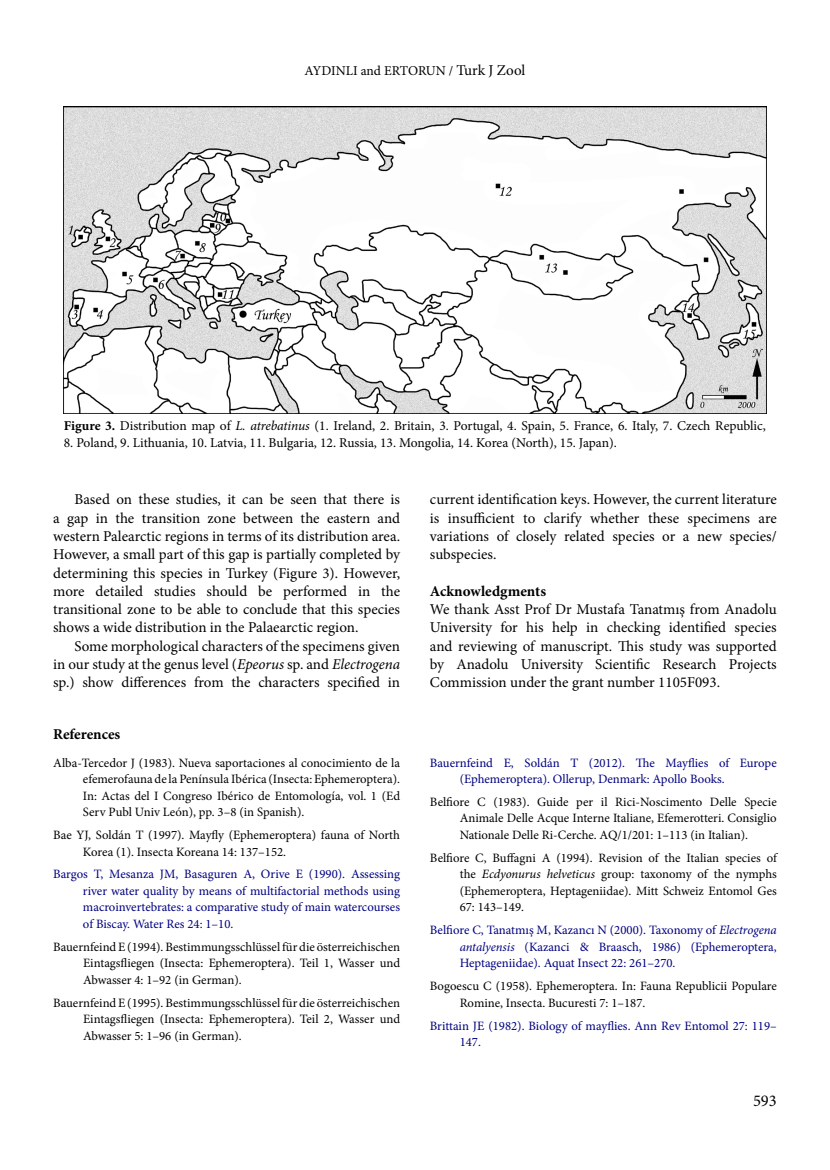
<style>
.page{position:relative;width:830px;height:1170px;background:#fff}
.page>*{position:absolute;margin:0;border:0;box-sizing:border-box;transform-origin:0 0}
.t1{font:16.5px "Minion Pro";color:#000}
.t2{font:15px/18.3px "Minion Pro";color:#000;text-align:justify}
.t3{font:700 15px "Minion Pro";color:#000}
.t4{font:13.5px "Minion Pro";letter-spacing:-.005em;color:#000}
.t5{font:12.75px/16.5px "Minion Pro";color:#000;text-align:justify}
.t6{font:12.75px/16.5px "Minion Pro";color:#000080;text-align:justify}
.s1{font-size:15px}
.s2{font-weight:700}
.s3{font-style:italic}
</style>
<div class="page">
<img style="left:64px;top:106px;width:701px;height:307px">
<p class="t4" style="left:304px;top:61px;width:222px">AYDINLI and ERTORUN / <span class="s1">Turk J Zool</span></p>
<p class="t4" style="left:64px;top:417px;width:703px"><span class="s2">Figure 3.</span> Distribution map of <span class="s3">L. atrebatinus</span> (1. Ireland, 2. Britain, 3. Portugal, 4. Spain, 5. France, 6. Italy, 7. Czech Republic,</p>
<p class="t4" style="left:64px;top:433px;width:554px">8. Poland, 9. Lithuania, 10. Latvia, 11. Bulgaria, 12. Russia, 13. Mongolia, 14. Korea (North), 15. Japan).</p>
<p class="t2" style="left:53px;top:490px;width:348px;text-indent:21px">Based on these studies, it can be seen that there is a gap in the transition zone between the eastern and western Palearctic regions in terms of its distribution area.<br>However, a small part of this gap is partially completed by determining this species in Turkey (Figure 3). However, more detailed studies should be performed in the transitional zone to be able to conclude that this species shows a wide distribution in the Palaearctic region.</p>
<p class="t2" style="left:53px;top:636px;width:348px;text-indent:21px">Some morphological characters of the specimens given in our study at the genus level (<span class="s3">Epeorus</span> sp. and <span class="s3">Electrogena </span>sp.) show differences from the characters specified in</p>
<p class="t3" style="left:53px;top:723px;width:69px">References</p>
<p class="t5" style="left:83px;top:754px;width:318px;text-indent:-30px">Alba-Tercedor J (1983). Nueva saportaciones al conocimiento de la efemerofauna de la Península Ibérica (Insecta: Ephemeroptera).<br>In: Actas del I Congreso Ibérico de Entomología, vol. 1 (Ed Serv Publ Univ León), pp. 3–8 (in Spanish).</p>
<p class="t5" style="left:83px;top:826px;width:318px;text-indent:-30px">Bae YJ, Soldán T (1997). Mayfly (Ephemeroptera) fauna of North<br>Korea (1). Insecta Koreana 14: 137–152.</p>
<p class="t6" style="left:83px;top:866px;width:318px;text-indent:-30px">Bargos T, Mesanza JM, Basaguren A, Orive E (1990). Assessing river water quality by means of multifactorial methods using macroinvertebrates: a comparative study of main watercourses of Biscay. Water Res 24: 1–10.</p>
<p class="t5" style="left:83px;top:938px;width:318px;text-indent:-30px">Bauernfeind E (1994). Bestimmungsschlüssel für die österreichischen Eintagsfliegen (Insecta: Ephemeroptera). Teil 1, Wasser und Abwasser 4: 1–92 (in German).</p>
<p class="t5" style="left:83px;top:994px;width:318px;text-indent:-30px">Bauernfeind E (1995). Bestimmungsschlüssel für die österreichischen Eintagsfliegen (Insecta: Ephemeroptera). Teil 2, Wasser und Abwasser 5: 1–96 (in German).</p>
<p class="t2" style="left:429px;top:490px;width:348px">current identification keys. However, the current literature is insufficient to clarify whether these specimens are variations of closely related species or a new species/ subspecies.</p>
<p class="t3" style="left:429px;top:580px;width:118px">Acknowledgments</p>
<p class="t2" style="left:429px;top:600px;width:348px">We thank Asst Prof Dr Mustafa Tanatmış from Anadolu University for his help in checking identified species and reviewing of manuscript. This study was supported by Anadolu University Scientific Research Projects Commission under the grant number 1105F093.</p>
<p class="t6" style="left:459px;top:754px;width:318px;text-indent:-30px">Bauernfeind E, Soldán T (2012). The Mayflies of Europe (Ephemeroptera). Ollerup, Denmark: Apollo Books.</p>
<p class="t5" style="left:459px;top:793px;width:318px;text-indent:-30px">Belfiore C (1983). Guide per il Rici-Noscimento Delle Specie Animale Delle Acque Interne Italiane, Efemerotteri. Consiglio Nationale Delle Ri-Cerche. AQ/1/201: 1–113 (in Italian).</p>
<p class="t5" style="left:459px;top:849px;width:318px;text-indent:-30px">Belfiore C, Buffagni A (1994). Revision of the Italian species of the <span class="s3">Ecdyonurus helveticus</span> group: taxonomy of the nymphs (Ephemeroptera, Heptageniidae). Mitt Schweiz Entomol Ges 67: 143–149.</p>
<p class="t6" style="left:459px;top:921px;width:318px;text-indent:-30px">Belfiore C, Tanatmış M, Kazancı N (2000). Taxonomy of <span class="s3">Electrogena antalyensis</span> (Kazanci &amp; Braasch, 1986) (Ephemeroptera, Heptageniidae). Aquat Insect 22: 261–270.</p>
<p class="t5" style="left:459px;top:977px;width:318px;text-indent:-30px">Bogoescu C (1958). Ephemeroptera. In: Fauna Republicii Populare<br>Romine, Insecta. Bucuresti 7: 1–187.</p>
<p class="t6" style="left:459px;top:1017px;width:318px;text-indent:-30px">Brittain JE (1982). Biology of mayflies. Ann Rev Entomol 27: 119–<br>147.</p>
<p class="t1" style="left:752px;top:1089px;width:25px">593</p>
</div>
